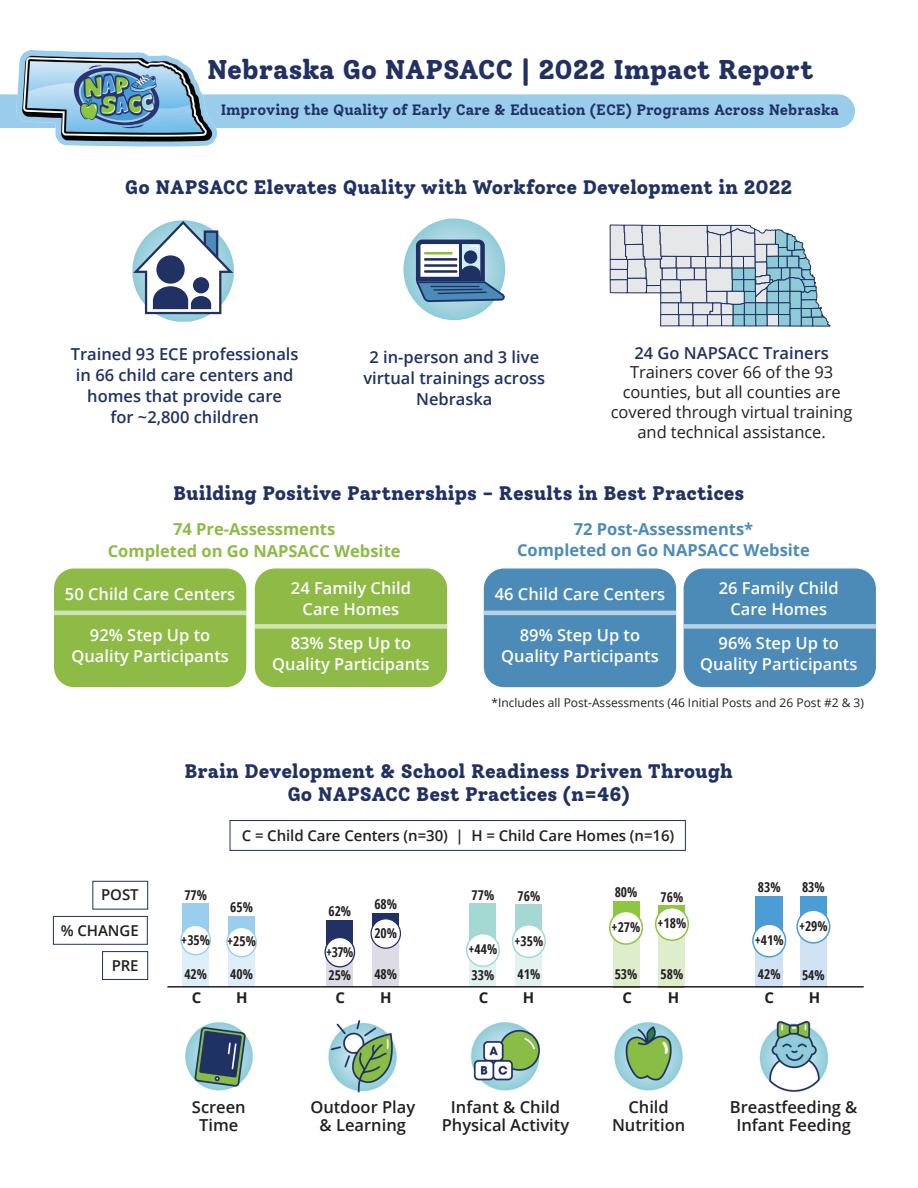
<style>
.page{position:relative;width:918px;height:1188px;background:#fff}
.page>*{position:absolute;margin:0;border:0;box-sizing:border-box;transform-origin:0 0}
.t1{font:800 27px "Solway";color:#213163}
.t2{font:800 19.5px/23.4px "Solway";color:#213163;text-align:center}
.t3{font:600 16.5px/21px "Open Sans";color:#fff;text-align:center}
.t4{font:600 16.5px/21px "Open Sans";color:#213163;text-align:center}
.t5{font:16.5px/19.8px "Open Sans";letter-spacing:-.005em;color:#231f20;text-align:center}
.t6{font:600 16.5px/18px "Open Sans";color:#231f20;text-align:center}
.t7{font:700 16.5px/21px "Open Sans";color:#4c8bb7;text-align:center}
.t8{font:700 16.5px/22.5px "Open Sans";color:#8dbb45;text-align:center}
.t9{font:700 15px "Solway";color:#213163}
.t10{font:600 15px "Open Sans";letter-spacing:-.005em;color:#231f20}
.t11{font:700 15px "Open Sans";color:#231f20}
.t12{font:700 13.5px "Open Sans Condensed";color:#231f20}
.t13{font:12px "Open Sans";color:#231f20}
</style>
<div class="page">
<div style="left:54px;top:568px;width:192px;height:119px;background:#8dbb45;border-radius:20px"></div>
<div style="left:484px;top:568px;width:192px;height:119px;background:#4c8bb7;border-radius:20px"></div>
<div style="left:255px;top:568px;width:192px;height:119px;background:#8dbb45;border-radius:20px"></div>
<div style="left:684px;top:568px;width:192px;height:119px;background:#4c8bb7;border-radius:20px"></div>
<img style="left:17px;top:51px;width:185px;height:43px">
<div style="left:230px;top:820px;width:456px;height:31px;border:1px solid #213163"></div>
<svg style="left:0;top:94px;width:855px;height:233px"></svg>
<hr style="left:54px;top:611px;width:192px;height:4px;background:#d1e3b4">
<hr style="left:484px;top:611px;width:192px;height:4px;background:#b7d0e2">
<div style="left:255px;top:624px;width:192px;height:5px;background:#d1e3b4"></div>
<div style="left:684px;top:624px;width:192px;height:5px;background:#b7d0e2"></div>
<div style="left:182px;top:904px;width:27px;height:83px;background:#9aceee"></div>
<div style="left:228px;top:917px;width:27px;height:70px;background:#9aceee"></div>
<svg style="left:326px;top:920px;width:27px;height:25px"></svg>
<div style="left:372px;top:913px;width:27px;height:74px;background:#213163"></div>
<div style="left:469px;top:904px;width:27px;height:83px;background:#a4d9d3"></div>
<div style="left:613px;top:901px;width:27px;height:87px;background:#8dc640"></div>
<div style="left:756px;top:896px;width:27px;height:90px;background:#4c9dd6"></div>
<div style="left:658px;top:905px;width:27px;height:83px;background:#8dc640"></div>
<div style="left:515px;top:905px;width:27px;height:82px;background:#a4d9d3"></div>
<div style="left:800px;top:896px;width:27px;height:90px;background:#4c9dd6"></div>
<div style="left:182px;top:941px;width:27px;height:46px;background:#dfeff9"></div>
<div style="left:228px;top:944px;width:27px;height:43px;background:#dfeff9"></div>
<div style="left:326px;top:958px;width:27px;height:29px;background:#dddce6"></div>
<div style="left:372px;top:935px;width:27px;height:52px;background:#dddce6"></div>
<div style="left:469px;top:951px;width:27px;height:36px;background:#e2f2f0"></div>
<div style="left:613px;top:930px;width:27px;height:57px;background:#deedcb"></div>
<div style="left:756px;top:942px;width:27px;height:45px;background:#d0e1f3"></div>
<div style="left:515px;top:943px;width:27px;height:44px;background:#e2f2f0"></div>
<div style="left:658px;top:924px;width:27px;height:63px;background:#deedcb"></div>
<div style="left:800px;top:928px;width:27px;height:59px;background:#d0e1f3"></div>
<hr style="left:167px;top:986px;width:697px;height:2px;background:#231f20">
<div style="left:181px;top:925px;width:29px;height:30px;background:#fff;border-radius:50%"></div>
<div style="left:180px;top:925px;width:31px;height:30px;border:1px solid #9aceee;border-radius:50%"></div>
<div style="left:227px;top:927px;width:29px;height:30px;background:#fff;border-radius:50%"></div>
<div style="left:226px;top:927px;width:31px;height:30px;border:1px solid #9aceee;border-radius:50%"></div>
<div style="left:371px;top:919px;width:29px;height:29px;background:#fff;border-radius:50%"></div>
<div style="left:370px;top:918px;width:31px;height:31px;border:1px solid #213163;border-radius:50%"></div>
<div style="left:467px;top:934px;width:32px;height:32px;background:#fff;border-radius:50%"></div>
<div style="left:466px;top:933px;width:34px;height:34px;border:2px solid #a5dad3;border-radius:50%"></div>
<div style="left:513px;top:925px;width:32px;height:32px;background:#fff;border-radius:50%"></div>
<div style="left:512px;top:924px;width:34px;height:34px;border:2px solid #a5dad3;border-radius:50%"></div>
<div style="left:610px;top:911px;width:32px;height:33px;background:#fff;border-radius:50%"></div>
<div style="left:609px;top:911px;width:34px;height:34px;border:2px solid #8dc640;border-radius:50%"></div>
<div style="left:656px;top:908px;width:32px;height:32px;background:#fff;border-radius:50%"></div>
<div style="left:655px;top:907px;width:34px;height:34px;border:2px solid #8dc640;border-radius:50%"></div>
<div style="left:753px;top:924px;width:33px;height:33px;background:#fff;border-radius:50%"></div>
<div style="left:752px;top:923px;width:34px;height:35px;border:2px solid #4c9dd6;border-radius:50%"></div>
<div style="left:797px;top:910px;width:33px;height:33px;background:#fff;border-radius:50%"></div>
<div style="left:796px;top:910px;width:34px;height:34px;border:2px solid #4c9dd6;border-radius:50%"></div>
<div style="left:92px;top:881px;width:56px;height:29px;border:1px solid #213163"></div>
<div style="left:102px;top:951px;width:46px;height:29px;border:1px solid #213163"></div>
<div style="left:53px;top:916px;width:95px;height:29px;border:1px solid #213163"></div>
<div style="left:325px;top:937px;width:30px;height:30px;background:#fff;border-radius:50%"></div>
<div style="left:325px;top:937px;width:30px;height:30px;border:1px solid #213163;border-radius:50%"></div>
<img style="left:759px;top:1020px;width:69px;height:72px">
<img style="left:614px;top:1022px;width:69px;height:69px">
<img style="left:471px;top:1022px;width:70px;height:69px">
<img style="left:328px;top:1020px;width:69px;height:73px">
<img style="left:185px;top:1022px;width:68px;height:69px">
<h1 class="t1" style="left:207px;top:53px;width:608px">Nebraska Go NAPSACC | 2022 Impact Report</h1>
<p class="t9" style="left:221px;top:101px;width:620px">Improving the Quality of Early Care &amp; Education (ECE) Programs Across Nebraska</p>
<p class="t2" style="left:125px;top:175px;width:669px">Go NAPSACC Elevates Quality with Workforce Development in 2022</p>
<p class="t4" style="left:71px;top:343px;width:229px">Trained 93 ECE professionals in 66 child care centers and homes that provide care<br>for ~2,800 children</p>
<p class="t4" style="left:363px;top:346px;width:183px">2 in-person and 3 live virtual trainings across<br>Nebraska</p>
<p class="t4" style="left:634px;top:342px;width:196px">24 Go NAPSACC Trainers</p>
<p class="t5" style="left:611px;top:362px;width:243px">Trainers cover 66 of the 93 counties, but all counties are covered through virtual training and technical assistance.</p>
<p class="t2" style="left:173px;top:481px;width:573px">Building Positive Partnerships - Results in Best Practices</p>
<p class="t8" style="left:108px;top:517px;width:294px">74 Pre-Assessments<br>Completed on Go NAPSACC Website</p>
<p class="t7" style="left:517px;top:518px;width:294px">72 Post-Assessments*<br>Completed on Go NAPSACC Website</p>
<p class="t3" style="left:65px;top:583px;width:172px">50 Child Care Centers</p>
<p class="t3" style="left:71px;top:624px;width:159px">92% Step Up to<br>Quality Participants</p>
<p class="t3" style="left:291px;top:577px;width:122px">24 Family Child<br>Care Homes</p>
<p class="t3" style="left:272px;top:632px;width:159px">83% Step Up to<br>Quality Participants</p>
<p class="t3" style="left:495px;top:583px;width:172px">46 Child Care Centers</p>
<p class="t3" style="left:501px;top:624px;width:159px">89% Step Up to<br>Quality Participants</p>
<p class="t3" style="left:719px;top:577px;width:122px">26 Family Child<br>Care Homes</p>
<p class="t3" style="left:700px;top:632px;width:159px">96% Step Up to<br>Quality Participants</p>
<p class="t13" style="left:491px;top:695px;width:374px">*Includes all Post-Assessments (46 Initial Posts and 26 Post #2 &amp; 3)</p>
<p class="t2" style="left:184px;top:759px;width:550px">Brain Development &amp; School Readiness Driven Through<br>Go NAPSACC Best Practices (n=46)</p>
<p class="t10" style="left:101px;top:885px;width:39px">POST</p>
<p class="t10" style="left:61px;top:920px;width:79px">% CHANGE</p>
<p class="t10" style="left:112px;top:955px;width:29px">PRE</p>
<p class="t10" style="left:242px;top:825px;width:434px">C = Child Care Centers (n=30) | H = Child Care Homes (n=16)</p>
<p class="t12" style="left:184px;top:885px;width:24px">77%</p>
<p class="t12" style="left:230px;top:898px;width:24px">65%</p>
<p class="t12" style="left:374px;top:895px;width:24px">68%</p>
<p class="t12" style="left:328px;top:902px;width:24px">62%</p>
<p class="t12" style="left:181px;top:930px;width:30px">+35%</p>
<p class="t12" style="left:227px;top:932px;width:30px">+25%</p>
<p class="t12" style="left:326px;top:943px;width:29px">+37%</p>
<p class="t12" style="left:374px;top:924px;width:24px">20%</p>
<p class="t12" style="left:472px;top:885px;width:24px">77%</p>
<p class="t12" style="left:615px;top:883px;width:24px">80%</p>
<p class="t12" style="left:661px;top:887px;width:24px">76%</p>
<p class="t12" style="left:518px;top:887px;width:24px">76%</p>
<p class="t12" style="left:514px;top:931px;width:30px">+35%</p>
<p class="t12" style="left:612px;top:918px;width:30px">+27%</p>
<p class="t12" style="left:658px;top:914px;width:30px">+18%</p>
<p class="t12" style="left:469px;top:940px;width:30px">+44%</p>
<p class="t12" style="left:758px;top:878px;width:24px">83%</p>
<p class="t12" style="left:755px;top:931px;width:30px">+41%</p>
<p class="t12" style="left:802px;top:878px;width:24px">83%</p>
<p class="t12" style="left:799px;top:917px;width:30px">+29%</p>
<p class="t12" style="left:184px;top:965px;width:24px">42%</p>
<p class="t12" style="left:230px;top:965px;width:24px">40%</p>
<p class="t12" style="left:328px;top:966px;width:24px">25%</p>
<p class="t12" style="left:374px;top:965px;width:24px">48%</p>
<p class="t12" style="left:472px;top:966px;width:24px">33%</p>
<p class="t12" style="left:518px;top:965px;width:24px">41%</p>
<p class="t12" style="left:615px;top:965px;width:24px">53%</p>
<p class="t12" style="left:661px;top:965px;width:24px">58%</p>
<p class="t12" style="left:758px;top:965px;width:24px">42%</p>
<p class="t12" style="left:802px;top:965px;width:24px">54%</p>
<p class="t11" style="left:192px;top:987px;width:11px">C</p>
<p class="t11" style="left:236px;top:987px;width:13px">H</p>
<p class="t11" style="left:336px;top:987px;width:11px">C</p>
<p class="t11" style="left:380px;top:987px;width:13px">H</p>
<p class="t11" style="left:479px;top:987px;width:11px">C</p>
<p class="t11" style="left:523px;top:987px;width:13px">H</p>
<p class="t11" style="left:622px;top:987px;width:11px">C</p>
<p class="t11" style="left:668px;top:987px;width:13px">H</p>
<p class="t11" style="left:764px;top:987px;width:11px">C</p>
<p class="t11" style="left:809px;top:987px;width:13px">H</p>
<p class="t6" style="left:192px;top:1098px;width:55px">Screen<br>Time</p>
<p class="t6" style="left:310px;top:1098px;width:106px">Outdoor Play &amp; Learning</p>
<p class="t6" style="left:442px;top:1098px;width:129px">Infant &amp; Child<br>Physical Activity</p>
<p class="t6" style="left:612px;top:1098px;width:75px">Child<br>Nutrition</p>
<p class="t6" style="left:730px;top:1098px;width:129px">Breastfeeding &amp;<br>Infant Feeding</p>
</div>
